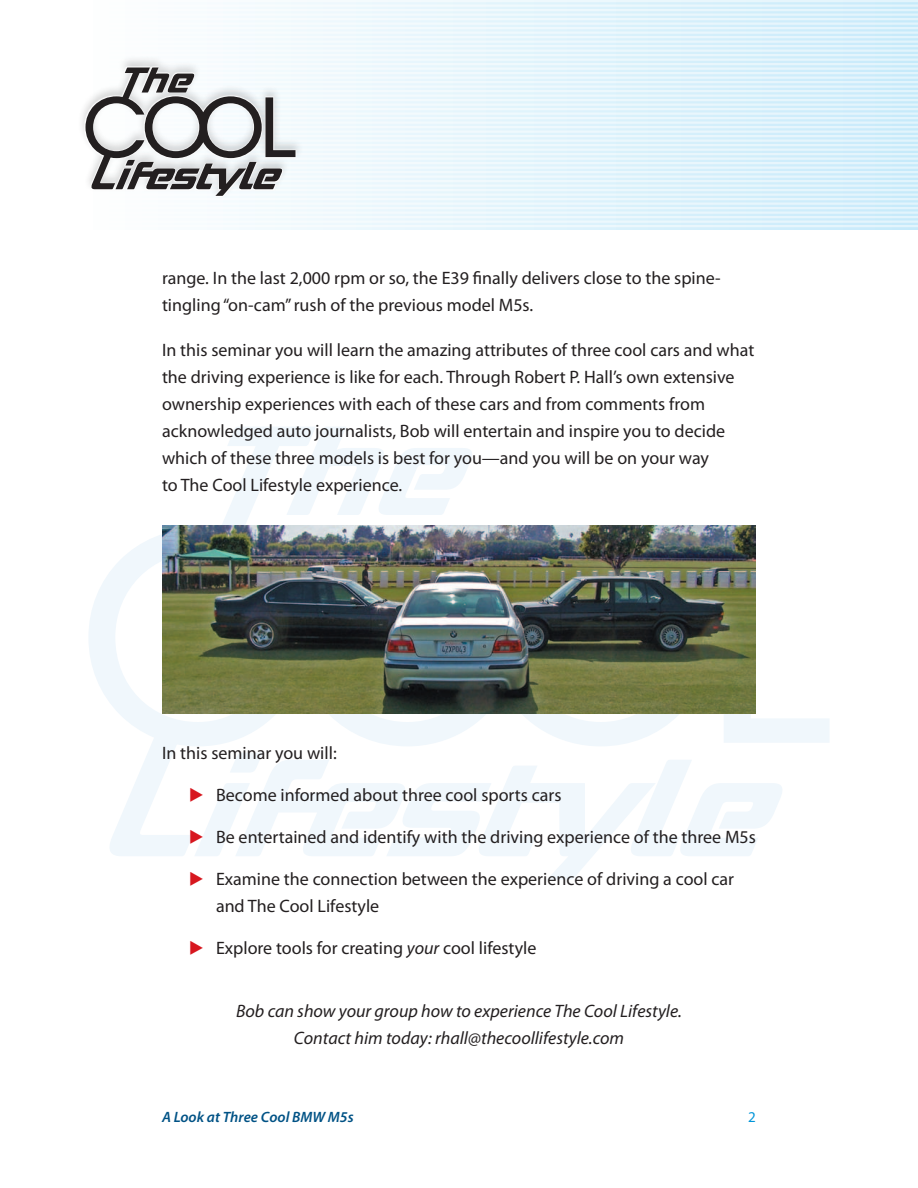
<style>
.page{position:relative;width:918px;height:1188px;background:#fff}
.page>*{position:absolute;margin:0;border:0;box-sizing:border-box;transform-origin:0 0}
.t1{font:18px/27px "Myriad Pro";color:#231f20}
.t2{font:italic 18px/27px "Myriad Pro";color:#231f20;text-align:center}
.t3{font:italic 600 15px "Myriad Pro";color:#005285}
.t4{font:15px "Myriad Pro";color:#0095d9}
.s1{color:#d7171f}
.s2{font-style:italic}
</style>
<div class="page">
<div style="left:0;top:0;width:918px;height:230px;background:linear-gradient(to right,#fff,#c8eafa)"></div>
<hr style="left:0;top:0;width:918px;height:2px;background:#fff">
<hr style="left:0;top:4px;width:918px;height:3px;background:#fff">
<hr style="left:0;top:9px;width:918px;height:2px;background:#fff">
<hr style="left:0;top:14px;width:918px;height:2px;background:#fff">
<hr style="left:0;top:18px;width:918px;height:2px;background:#fff">
<hr style="left:0;top:22px;width:918px;height:3px;background:#fff">
<hr style="left:0;top:27px;width:918px;height:2px;background:#fff">
<hr style="left:0;top:32px;width:918px;height:2px;background:#fff">
<hr style="left:0;top:36px;width:918px;height:2px;background:#fff">
<hr style="left:0;top:40px;width:918px;height:3px;background:#fff">
<hr style="left:0;top:45px;width:918px;height:2px;background:#fff">
<hr style="left:0;top:50px;width:918px;height:2px;background:#fff">
<hr style="left:0;top:54px;width:918px;height:2px;background:#fff">
<hr style="left:0;top:58px;width:918px;height:3px;background:#fff">
<hr style="left:0;top:63px;width:918px;height:2px;background:#fff">
<hr style="left:0;top:68px;width:918px;height:2px;background:#fff">
<hr style="left:0;top:72px;width:918px;height:2px;background:#fff">
<hr style="left:0;top:76px;width:918px;height:3px;background:#fff">
<hr style="left:0;top:81px;width:918px;height:2px;background:#fff">
<hr style="left:0;top:86px;width:918px;height:2px;background:#fff">
<hr style="left:0;top:90px;width:918px;height:2px;background:#fff">
<hr style="left:0;top:94px;width:918px;height:3px;background:#fff">
<hr style="left:0;top:99px;width:918px;height:2px;background:#fff">
<hr style="left:0;top:104px;width:918px;height:2px;background:#fff">
<hr style="left:0;top:108px;width:918px;height:2px;background:#fff">
<hr style="left:0;top:112px;width:918px;height:3px;background:#fff">
<hr style="left:0;top:117px;width:918px;height:2px;background:#fff">
<hr style="left:0;top:122px;width:918px;height:2px;background:#fff">
<hr style="left:0;top:126px;width:918px;height:2px;background:#fff">
<hr style="left:0;top:130px;width:918px;height:3px;background:#fff">
<hr style="left:0;top:135px;width:918px;height:2px;background:#fff">
<hr style="left:0;top:140px;width:918px;height:2px;background:#fff">
<hr style="left:0;top:144px;width:918px;height:2px;background:#fff">
<hr style="left:0;top:148px;width:918px;height:3px;background:#fff">
<hr style="left:0;top:153px;width:918px;height:2px;background:#fff">
<hr style="left:0;top:158px;width:918px;height:2px;background:#fff">
<hr style="left:0;top:162px;width:918px;height:2px;background:#fff">
<hr style="left:0;top:166px;width:918px;height:3px;background:#fff">
<hr style="left:0;top:171px;width:918px;height:2px;background:#fff">
<hr style="left:0;top:176px;width:918px;height:2px;background:#fff">
<hr style="left:0;top:180px;width:918px;height:2px;background:#fff">
<hr style="left:0;top:184px;width:918px;height:3px;background:#fff">
<hr style="left:0;top:189px;width:918px;height:2px;background:#fff">
<hr style="left:0;top:194px;width:918px;height:2px;background:#fff">
<hr style="left:0;top:198px;width:918px;height:2px;background:#fff">
<hr style="left:0;top:202px;width:918px;height:3px;background:#fff">
<hr style="left:0;top:207px;width:918px;height:2px;background:#fff">
<hr style="left:0;top:212px;width:918px;height:2px;background:#fff">
<hr style="left:0;top:216px;width:918px;height:2px;background:#fff">
<hr style="left:0;top:220px;width:918px;height:3px;background:#fff">
<hr style="left:0;top:225px;width:918px;height:2px;background:#fff">
<svg style="left:89px;top:427px;width:227px;height:429px"></svg>
<svg style="left:194px;top:753px;width:588px;height:126px"></svg>
<svg style="left:298px;top:714px;width:381px;height:32px;fill:#f1f7fc"></svg>
<svg style="left:724px;top:714px;width:105px;height:29px"></svg>
<svg style="left:286px;top:427px;width:186px;height:88px"></svg>
<div style="left:77px;top:55px;width:227px;height:145px;background:#f7fbfe"></div>
<svg style="left:84px;top:66px;width:213px;height:92px"></svg>
<svg style="left:86px;top:68px;width:209px;height:128px"></svg>
<img style="left:162px;top:526px;width:594px;height:188px">
<p class="t1" style="left:162px;top:264px;width:560px">range. In the last 2,000 rpm or so, the E39 finally delivers close to the spine&shy;tingling “on-cam” rush of the previous model M5s.</p>
<p class="t1" style="left:162px;top:336px;width:594px">In this seminar you will learn the amazing attributes of three cool cars and what the driving experience is like for each. Through Robert P. Hall’s own extensive ownership experiences with each of these cars and from comments from acknowledged auto journalists, Bob will entertain and inspire you to decide which of these three models is best for you—and you will be on your way<br>to The Cool Lifestyle experience.</p>
<p class="t1" style="left:162px;top:739px;width:176px">In this seminar you will:</p>
<p class="t1" style="left:189px;top:781px;width:374px"><span class="s1">▶</span> Become informed about three cool sports cars</p>
<p class="t1" style="left:189px;top:823px;width:568px"><span class="s1">▶</span> Be entertained and identify with the driving experience of the three M5s</p>
<p class="t1" style="left:216px;top:865px;width:520px;text-indent:-27px"><span class="s1">▶</span> Examine the connection between the experience of driving a cool car and The Cool Lifestyle</p>
<p class="t1" style="left:189px;top:934px;width:349px"><span class="s1">▶</span> Explore tools for creating <span class="s2">your</span> cool lifestyle</p>
<p class="t2" style="left:236px;top:997px;width:447px">Bob can show your group how to experience The Cool Lifestyle.<br>Contact him today: rhall@thecoollifestyle.com</p>
<p class="t3" style="left:162px;top:1107px;width:193px">A Look at Three Cool BMW M5s</p>
<p class="t4" style="left:748px;top:1107px;width:9px">2</p>
</div>
